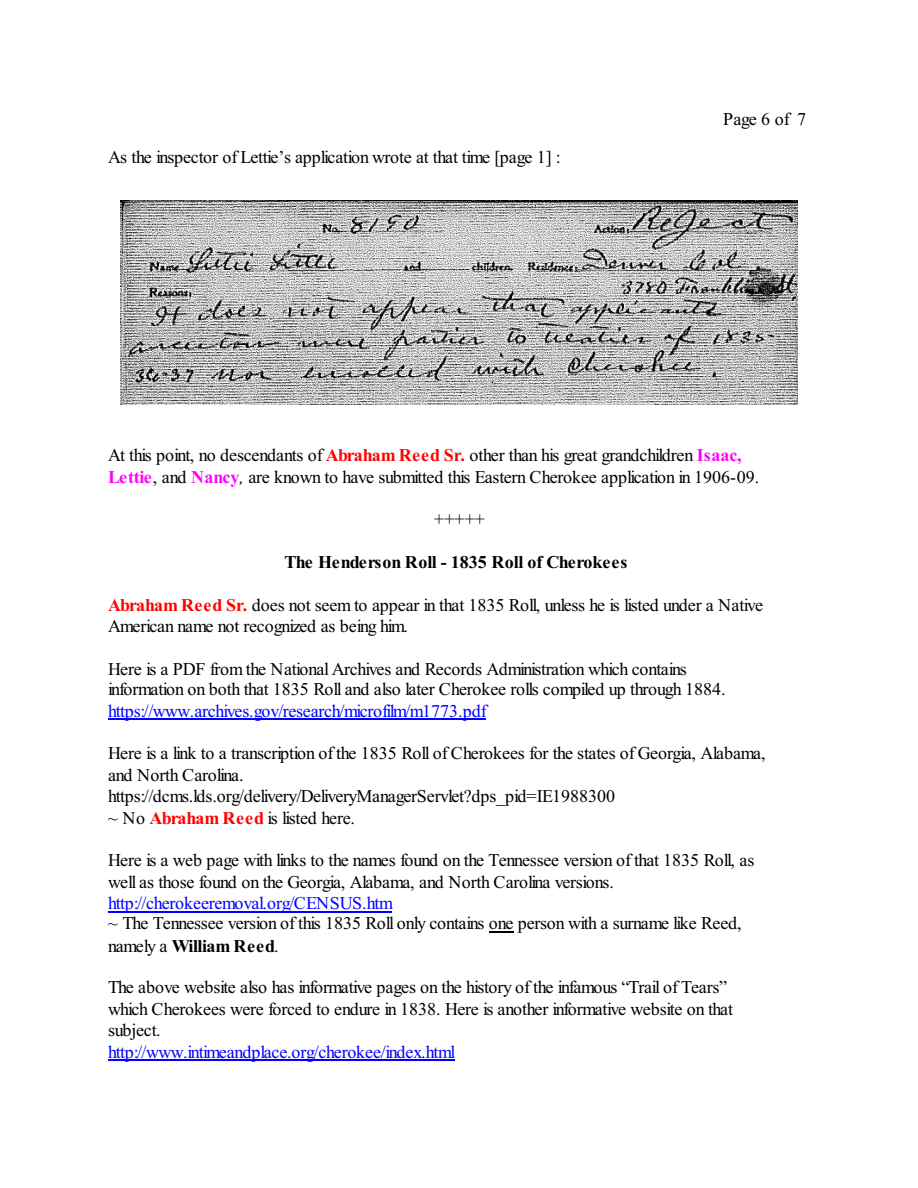
<style>
.page{position:relative;width:918px;height:1188px;background:#fff}
.page>*{position:absolute;margin:0;border:0;box-sizing:border-box;transform-origin:0 0}
.t1{font:18px/21.3px "Times New Roman";letter-spacing:-.025em;color:#000}
.t2{font:18px "Times New Roman";letter-spacing:-.025em;color:#00f}
.t3{font:700 18px "Times New Roman";color:#000}
.s1{font-weight:700;color:#f00}
.s2{font-weight:700;color:#f0f}
.s3{font-style:italic}
.s4{font-weight:700}
</style>
<div class="page">
<img style="left:120px;top:200px;width:678px;height:204px">
<hr style="left:108px;top:719px;width:378px;height:1px;background:#00f">
<hr style="left:108px;top:911px;width:284px;height:1px;background:#00f">
<svg style="left:489px;top:932px;width:25px;height:1px"></svg>
<hr style="left:108px;top:1060px;width:346px;height:1px;background:#00f">
<p class="t1" style="left:108px;top:148px;width:454px">As the inspector of Lettie’s application wrote at that time [page 1] :</p>
<p class="t1" style="left:723px;top:110px;width:84px">Page 6 of 7</p>
<p class="t1" style="left:108px;top:446px;width:653px">At this point, no descendants of <span class="s1">Abraham Reed Sr.</span> other than his great grandchildren <span class="s2">Isaac,<br>Lettie</span>, and <span class="s2">Nancy</span><span class="s3">,</span> are known to have submitted this Eastern Cherokee application in 1906-09.</p>
<p class="t1" style="left:434px;top:510px;width:52px">+++++</p>
<p class="t3" style="left:285px;top:556px;width:344px">The Henderson Roll - 1835 Roll of Cherokees</p>
<p class="t1" style="left:108px;top:596px;width:657px"><span class="s1">Abraham Reed Sr.</span> does not seem to appear in that 1835 Roll, unless he is listed under a Native<br>American name not recognized as being him.</p>
<p class="t1" style="left:108px;top:661px;width:619px;line-height:20.2px">Here is a PDF from the National Archives and Records Administration which contains information on both that 1835 Roll and also later Cherokee rolls compiled up through 1884.</p>
<p class="t2" style="left:108px;top:704px;width:380px">https://www.archives.gov/research/microfilm/m1773.pdf</p>
<p class="t1" style="left:108px;top:744px;width:659px">Here is a link to a transcription of the 1835 Roll of Cherokees for the states of Georgia, Alabama, and North Carolina.<br>https://dcms.lds.org/delivery/DeliveryManagerServlet?dps_pid=IE1988300<br>~ No <span class="s1">Abraham Reed</span> is listed here.</p>
<p class="t1" style="left:108px;top:851px;width:648px">Here is a web page with links to the names found on the Tennessee version of that 1835 Roll, as well as those found on the Georgia, Alabama, and North Carolina versions.</p>
<p class="t2" style="left:108px;top:897px;width:287px">http://cherokeeremoval.org/CENSUS.htm</p>
<p class="t1" style="left:108px;top:914px;width:635px;line-height:22.5px">~ The Tennessee version of this 1835 Roll only contains one person with a surname like Reed, namely a <span class="s4">William Reed</span>.</p>
<p class="t1" style="left:108px;top:978px;width:627px">The above website also has informative pages on the history of the infamous “Trail of Tears” which Cherokees were forced to endure in 1838. Here is another informative website on that subject.</p>
<p class="t2" style="left:108px;top:1045px;width:349px">http://www.intimeandplace.org/cherokee/index.html</p>
</div>
